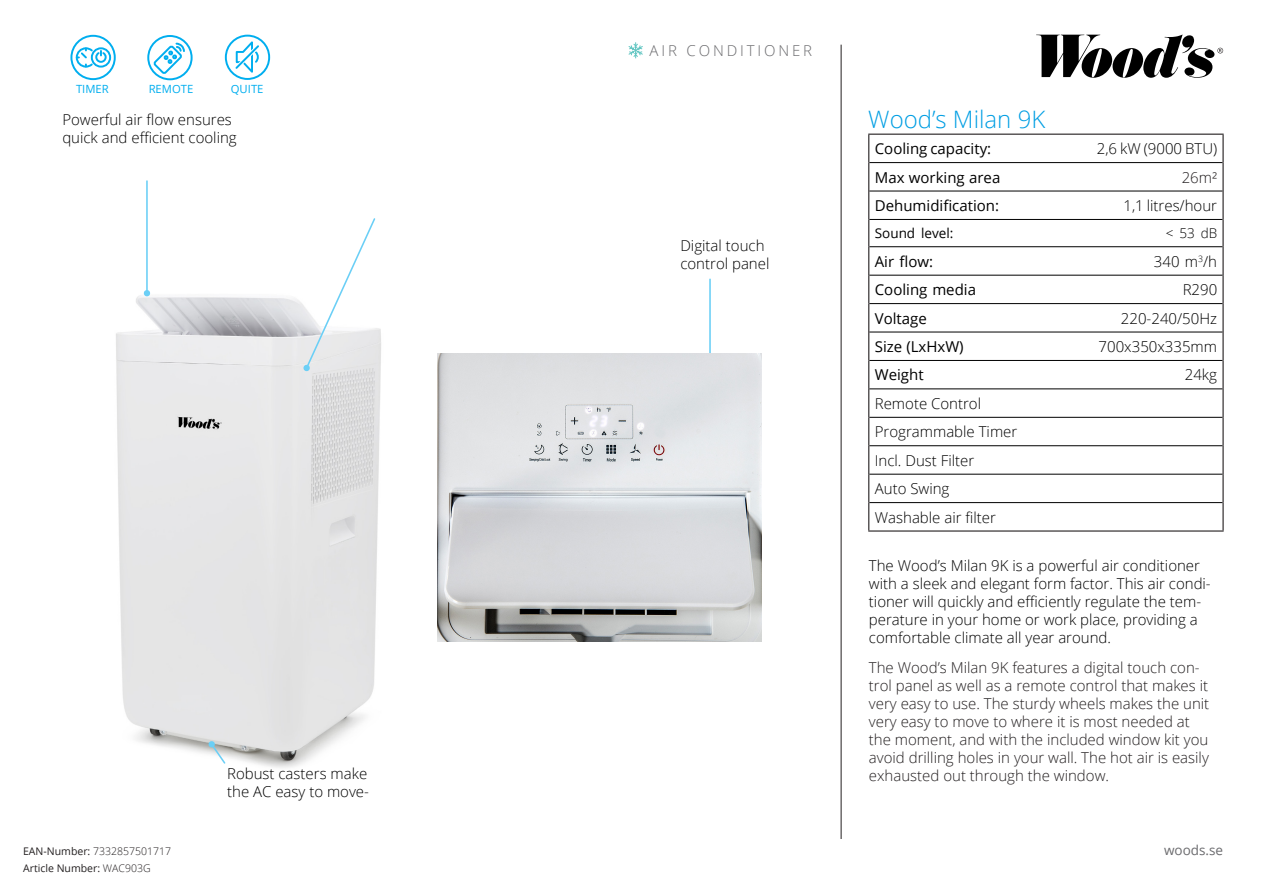
<style>
.page{position:relative;width:1263px;height:893px;background:#fff}
.page>*{position:absolute;margin:0;border:0;box-sizing:border-box;transform-origin:0 0}
.t1{font:300 24px "Open Sans";color:#009ee3}
.t2{font:300 15px/18px "Open Sans";color:#000}
.t3{font:300 15px/18px "Open Sans";color:#231f20}
.t4{font:15px "Open Sans";color:#000}
.t5{font:300 15px "Open Sans";letter-spacing:.19em;color:#6b6b6e}
.t6{font:13.5px "Open Sans";color:#000}
.t7{font:13.5px "Open Sans";color:#6b6b6e}
.t8{font:300 13.5px "Open Sans";color:#000}
.t9{font:11.25px "Open Sans";color:#00aeef}
.t10{font:300 10.5px "Open Sans";color:#231f20}
.t11{font:10.5px "Open Sans";color:#231f20}
.s1{font-weight:400}
.s2{font-weight:300}
</style>
<div class="page">
<hr style="left:841px;top:45px;width:1px;height:794px;background:#231f20">
<svg style="left:1036px;top:34px;width:187px;height:44px"></svg>
<svg style="left:628px;top:43px;width:15px;height:15px"></svg>
<div style="left:70px;top:35px;width:46px;height:45px;border:2px solid #00aeef;border-radius:50%"></div>
<div style="left:91px;top:47px;width:20px;height:21px;border:2px solid #00aeef;border-radius:50%"></div>
<svg style="left:75px;top:46px;width:33px;height:23px"></svg>
<div style="left:147px;top:35px;width:46px;height:45px;border:2px solid #00aeef;border-radius:50%"></div>
<svg style="left:152px;top:42px;width:34px;height:34px"></svg>
<div style="left:225px;top:35px;width:45px;height:45px;border:2px solid #00aeef;border-radius:50%"></div>
<svg style="left:231px;top:40px;width:33px;height:37px"></svg>
<img style="left:116px;top:295px;width:265px;height:473px">
<hr style="left:868px;top:134px;width:356px;height:1px;background:#231f20">
<hr style="left:869px;top:162px;width:353px;height:1px;background:#000">
<hr style="left:869px;top:191px;width:353px;height:1px;background:#000">
<hr style="left:869px;top:219px;width:353px;height:1px;background:#000">
<hr style="left:869px;top:246px;width:353px;height:1px;background:#000">
<hr style="left:869px;top:275px;width:353px;height:1px;background:#000">
<hr style="left:869px;top:303px;width:353px;height:1px;background:#000">
<hr style="left:869px;top:332px;width:353px;height:1px;background:#000">
<hr style="left:869px;top:360px;width:353px;height:1px;background:#000">
<hr style="left:869px;top:389px;width:353px;height:1px;background:#000">
<hr style="left:869px;top:417px;width:353px;height:1px;background:#000">
<hr style="left:869px;top:445px;width:353px;height:1px;background:#000">
<hr style="left:869px;top:474px;width:353px;height:1px;background:#000">
<hr style="left:869px;top:502px;width:353px;height:1px;background:#000">
<hr style="left:868px;top:530px;width:356px;height:2px;background:#231f20">
<svg style="left:868px;top:135px;width:1px;height:395px"></svg>
<hr style="left:1222px;top:135px;width:2px;height:28px;background:#231f20">
<hr style="left:1222px;top:163px;width:2px;height:28px;background:#231f20">
<hr style="left:1222px;top:191px;width:2px;height:28px;background:#231f20">
<hr style="left:1222px;top:219px;width:2px;height:28px;background:#231f20">
<hr style="left:1222px;top:247px;width:2px;height:28px;background:#231f20">
<hr style="left:1222px;top:275px;width:2px;height:29px;background:#231f20">
<hr style="left:1222px;top:304px;width:2px;height:28px;background:#231f20">
<hr style="left:1222px;top:332px;width:2px;height:28px;background:#231f20">
<hr style="left:1222px;top:360px;width:2px;height:29px;background:#231f20">
<hr style="left:1222px;top:389px;width:2px;height:28px;background:#231f20">
<hr style="left:1222px;top:417px;width:2px;height:29px;background:#231f20">
<hr style="left:1222px;top:446px;width:2px;height:28px;background:#231f20">
<hr style="left:1222px;top:474px;width:2px;height:29px;background:#231f20">
<hr style="left:1222px;top:503px;width:2px;height:27px;background:#231f20">
<svg style="left:303px;top:218px;width:74px;height:154px"></svg>
<svg style="left:208px;top:741px;width:19px;height:24px"></svg>
<hr style="left:146px;top:181px;width:2px;height:112px;background:#6bcff6">
<svg style="left:143px;top:290px;width:8px;height:7px"></svg>
<hr style="left:709px;top:279px;width:2px;height:90px;background:#6bcff6">
<img style="left:437px;top:353px;width:324px;height:289px">
<p class="t9" style="left:76px;top:81px;width:34px">TIMER</p>
<p class="t9" style="left:149px;top:81px;width:46px">REMOTE</p>
<p class="t9" style="left:231px;top:81px;width:34px">QUITE</p>
<p class="t2" style="left:62px;top:110px;width:176px">Powerful air flow ensures quick and efficient cooling</p>
<p class="t10" style="left:23px;top:844px;width:149px"><span class="s1">EAN-Number:</span> 7332857501717</p>
<p class="t11" style="left:23px;top:861px;width:129px">Article Number: <span class="s2">WAC903G</span></p>
<p class="t2" style="left:227px;top:764px;width:143px">Robust casters make the AC easy to move-</p>
<p class="t5" style="left:650px;top:40px;width:164px">AIR CONDITIONER</p>
<p class="t2" style="left:680px;top:236px;width:91px">Digital touch control panel</p>
<p class="t1" style="left:868px;top:102px;width:179px">Wood’s Milan 9K</p>
<p class="t4" style="left:875px;top:138px;width:118px">Cooling capacity:</p>
<p class="t2" style="left:1097px;top:139px;width:122px">2,6 kW (9000 BTU)</p>
<p class="t4" style="left:875px;top:167px;width:127px">Max working area</p>
<p class="t3" style="left:1182px;top:168px;width:37px">26m²</p>
<p class="t4" style="left:875px;top:195px;width:126px">Dehumidification:</p>
<p class="t2" style="left:1123px;top:196px;width:95px">1,1 litres/hour</p>
<p class="t6" style="left:875px;top:224px;width:80px">Sound level:</p>
<p class="t8" style="left:1166px;top:224px;width:53px">&lt; 53 dB</p>
<p class="t4" style="left:875px;top:251px;width:60px">Air flow:</p>
<p class="t2" style="left:1154px;top:252px;width:65px">340 m<sup>3</sup>/h</p>
<p class="t4" style="left:875px;top:279px;width:103px">Cooling media</p>
<p class="t2" style="left:1183px;top:280px;width:36px">R290</p>
<p class="t4" style="left:875px;top:308px;width:54px">Voltage</p>
<p class="t2" style="left:1121px;top:309px;width:98px">220-240/50Hz</p>
<p class="t4" style="left:875px;top:336px;width:90px">Size (LxHxW)</p>
<p class="t2" style="left:1098px;top:337px;width:120px">700x350x335mm</p>
<p class="t4" style="left:875px;top:365px;width:50px">Weight</p>
<p class="t2" style="left:1185px;top:366px;width:34px">24kg</p>
<p class="t2" style="left:875px;top:394px;width:108px">Remote Control</p>
<p class="t2" style="left:875px;top:422px;width:144px">Programmable Timer</p>
<p class="t2" style="left:875px;top:451px;width:101px">Incl. Dust Filter</p>
<p class="t2" style="left:875px;top:479px;width:76px">Auto Swing</p>
<p class="t2" style="left:875px;top:508px;width:123px">Washable air filter</p>
<p class="t2" style="left:869px;top:556px;width:343px">The Wood’s Milan 9K is a powerful air conditioner with a sleek and elegant form factor. This air condi&shy;tioner will quickly and efficiently regulate the tem&shy;perature in your home or work place, providing a comfortable climate all year around.</p>
<p class="t3" style="left:869px;top:658px;width:342px">The Wood’s Milan 9K features a digital touch con&shy;trol panel as well as a remote control that makes it very easy to use. The sturdy wheels makes the unit very easy to move to where it is most needed at the moment, and with the included window kit you avoid drilling holes in your wall. The hot air is easily exhausted out through the window.</p>
<p class="t7" style="left:1164px;top:841px;width:61px">woods.se</p>
</div>
